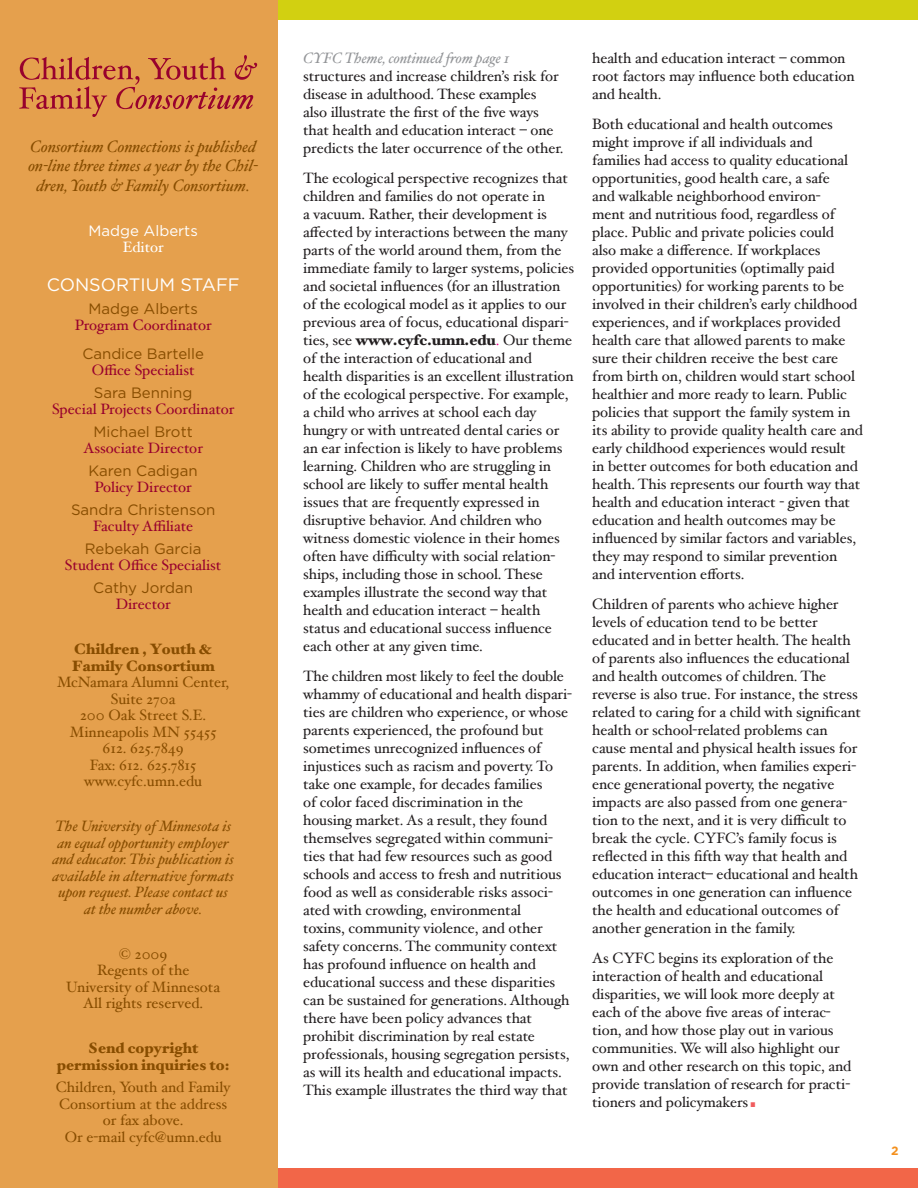
<style>
.page{position:relative;width:918px;height:1188px;background:#fff}
.page>*{position:absolute;margin:0;border:0;box-sizing:border-box;transform-origin:0 0}
.t1{font:45px "Gotham";color:#f05c5e}
.t2{font:18px "Gotham";color:#fff}
.t3{font:italic 16.5px/19.5px "Hoefler Text";letter-spacing:-.005em;color:#884d00;text-align:center}
.t4{font:15px/18px "Hoefler Text";letter-spacing:-.005em;color:#231f20}
.t5{font:15px/16.5px "Hoefler Text";color:#884d00;text-align:center}
.t6{font:italic 15px/16.5px "Hoefler Text";color:#884d00;text-align:center}
.t7{font:15px "Hoefler Text";color:#98012d}
.t8{font:15px "Gotham";color:#884d00}
.t9{font:900 15px/16.5px "Hoefler Text";color:#884d00}
.t10{font:italic 15px "Hoefler Text";letter-spacing:-.005em;color:#939598}
.t11{font:15px "Gotham";color:#fff}
.t12{font:15px "Hoefler Text";color:#fff}
.t13{font:700 12px "Gotham";color:#f4901d}
.s1{font-weight:900}
.s2{color:#ed028c}
</style>
<div class="page">
<div style="left:267px;top:1169px;width:651px;height:19px;background:#f26648"></div>
<div style="left:267px;top:0;width:651px;height:19px;background:#d2d011"></div>
<div style="left:0;top:0;width:278px;height:1188px;background:#e5a04d"></div>
<svg style="left:19px;top:55px;width:238px;height:62px"></svg>
<p class="t3" style="left:28px;top:136px;width:231px">Consortium Connections is published on-line three times a year by the Chil&shy;dren, Youth &amp; Family Consortium.</p>
<p class="t11" style="left:89px;top:222px;width:111px">Madge Alberts</p>
<p class="t12" style="left:123px;top:238px;width:43px">Editor</p>
<p class="t2" style="left:47px;top:275px;width:194px">CONSORTIUM STAFF</p>
<p class="t8" style="left:89px;top:300px;width:111px">Madge Alberts</p>
<p class="t7" style="left:75px;top:316px;width:138px">Program Coordinator</p>
<p class="t8" style="left:82px;top:345px;width:123px">Candice Bartelle</p>
<p class="t7" style="left:92px;top:361px;width:104px">Office Specialist</p>
<p class="t8" style="left:94px;top:384px;width:100px">Sara Benning</p>
<p class="t7" style="left:52px;top:400px;width:184px">Special Projects Coordinator</p>
<p class="t8" style="left:94px;top:423px;width:101px">Michael Brott</p>
<p class="t7" style="left:83px;top:439px;width:121px">Associate Director</p>
<p class="t8" style="left:89px;top:462px;width:111px">Karen Cadigan</p>
<p class="t7" style="left:95px;top:478px;width:99px">Policy Director</p>
<p class="t8" style="left:71px;top:501px;width:146px">Sandra Christenson</p>
<p class="t7" style="left:93px;top:517px;width:101px">Faculty Affiliate</p>
<p class="t8" style="left:85px;top:540px;width:118px">Rebekah Garcia</p>
<p class="t7" style="left:65px;top:556px;width:158px">Student Office Specialist</p>
<p class="t8" style="left:93px;top:579px;width:101px">Cathy Jordan</p>
<p class="t7" style="left:116px;top:595px;width:57px">Director</p>
<p class="t9" style="left:72px;top:641px;width:144px">Children , Youth &amp;<br>Family Consortium</p>
<p class="t5" style="left:57px;top:674px;width:174px">McNamara Alumni Center,<br>Suite 270a<br>200 Oak Street S.E.<br>Minneapolis MN 55455<br>612. 625.7849<br>Fax: 612. 625.7815 www.cyfc.umn.edu</p>
<p class="t6" style="left:52px;top:818px;width:183px">The University of Minnesota is an equal opportunity employer and educator. This publication is available in alternative formats upon request. Please contact us at the number above.</p>
<p class="t5" style="left:66px;top:945px;width:155px">© 2009<br>Regents of the<br>University of Minnesota<br>All rights reserved.</p>
<p class="t9" style="left:57px;top:1040px;width:174px;text-align:center">Send copyright permission inquiries to:</p>
<p class="t5" style="left:56px;top:1079px;width:176px">Children, Youth and Family<br>Consortium at the address or fax above.<br>Or e-mail cyfc@umn.edu</p>
<p class="t10" style="left:303px;top:50px;width:208px">CYFC Theme, continued from page 1</p>
<p class="t4" style="left:303px;top:67px;width:262px">structures and increase children’s risk for disease in adulthood. These examples also illustrate the first of the five ways that health and education interact – one predicts the later occurrence of the other.</p>
<p class="t4" style="left:303px;top:169px;width:273px">The ecological perspective recognizes that children and families do not operate in<br>a vacuum. Rather, their development is affected by interactions between the many parts of the world around them, from the immediate family to larger systems, policies and societal influences (for an illustration of the ecological model as it applies to our previous area of focus, educational dispari&shy;ties, see <span class="s1">www.cyfc.umn.edu</span><span class="s2">.</span> Our theme of the interaction of educational and health disparities is an excellent illustration of the ecological perspective. For example, a child who arrives at school each day hungry or with untreated dental caries or an ear infection is likely to have problems learning. Children who are struggling in school are likely to suffer mental health issues that are frequently expressed in disruptive behavior. And children who witness domestic violence in their homes often have difficulty with social relation&shy;ships, including those in school. These examples illustrate the second way that health and education interact – health status and educational success influence each other at any given time.</p>
<p class="t4" style="left:303px;top:667px;width:270px">The children most likely to feel the double whammy of educational and health dispari&shy;ties are children who experience, or whose parents experienced, the profound but sometimes unrecognized influences of injustices such as racism and poverty. To take one example, for decades families<br>of color faced discrimination in the housing market. As a result, they found themselves segregated within communi&shy;ties that had few resources such as good schools and access to fresh and nutritious food as well as considerable risks associ&shy;ated with crowding, environmental<br>toxins, community violence, and other safety concerns. The community context has profound influence on health and educational success and these disparities can be sustained for generations. Although there have been policy advances that prohibit discrimination by real estate professionals, housing segregation persists, as will its health and educational impacts.<br>This example illustrates the third way that</p>
<p class="t4" style="left:592px;top:49px;width:264px">health and education interact – common root factors may influence both education and health.</p>
<p class="t4" style="left:592px;top:115px;width:272px">Both educational and health outcomes might improve if all individuals and families had access to quality educational opportunities, good health care, a safe<br>and walkable neighborhood environ-<br>ment and nutritious food, regardless of place. Public and private policies could<br>also make a difference. If workplaces provided opportunities (optimally paid opportunities) for working parents to be involved in their children’s early childhood experiences, and if workplaces provided health care that allowed parents to make sure their children receive the best care from birth on, children would start school healthier and more ready to learn. Public policies that support the family system in its ability to provide quality health care and early childhood experiences would result<br>in better outcomes for both education and health. This represents our fourth way that health and education interact - given that education and health outcomes may be influenced by similar factors and variables, they may respond to similar prevention and intervention efforts.</p>
<p class="t4" style="left:592px;top:595px;width:270px">Children of parents who achieve higher levels of education tend to be better educated and in better health. The health of parents also influences the educational and health outcomes of children. The reverse is also true. For instance, the stress related to caring for a child with significant health or school-related problems can cause mental and physical health issues for parents. In addition, when families experi&shy;ence generational poverty, the negative impacts are also passed from one genera&shy;tion to the next, and it is very difficult to break the cycle. CYFC’s family focus is reflected in this fifth way that health and education interact– educational and health outcomes in one generation can influence the health and educational outcomes of another generation in the family.</p>
<p class="t4" style="left:592px;top:949px;width:261px">As CYFC begins its exploration of the interaction of health and educational disparities, we will look more deeply at each of the above five areas of interac&shy;tion, and how those play out in various communities. We will also highlight our own and other research on this topic, and provide translation of research for practi&shy;tioners and policymakers</p>
<h1 class="t1" style="left:747px;top:1067px;width:13px">.</h1>
<p class="t13" style="left:891px;top:1144px;width:9px">2</p>
</div>
